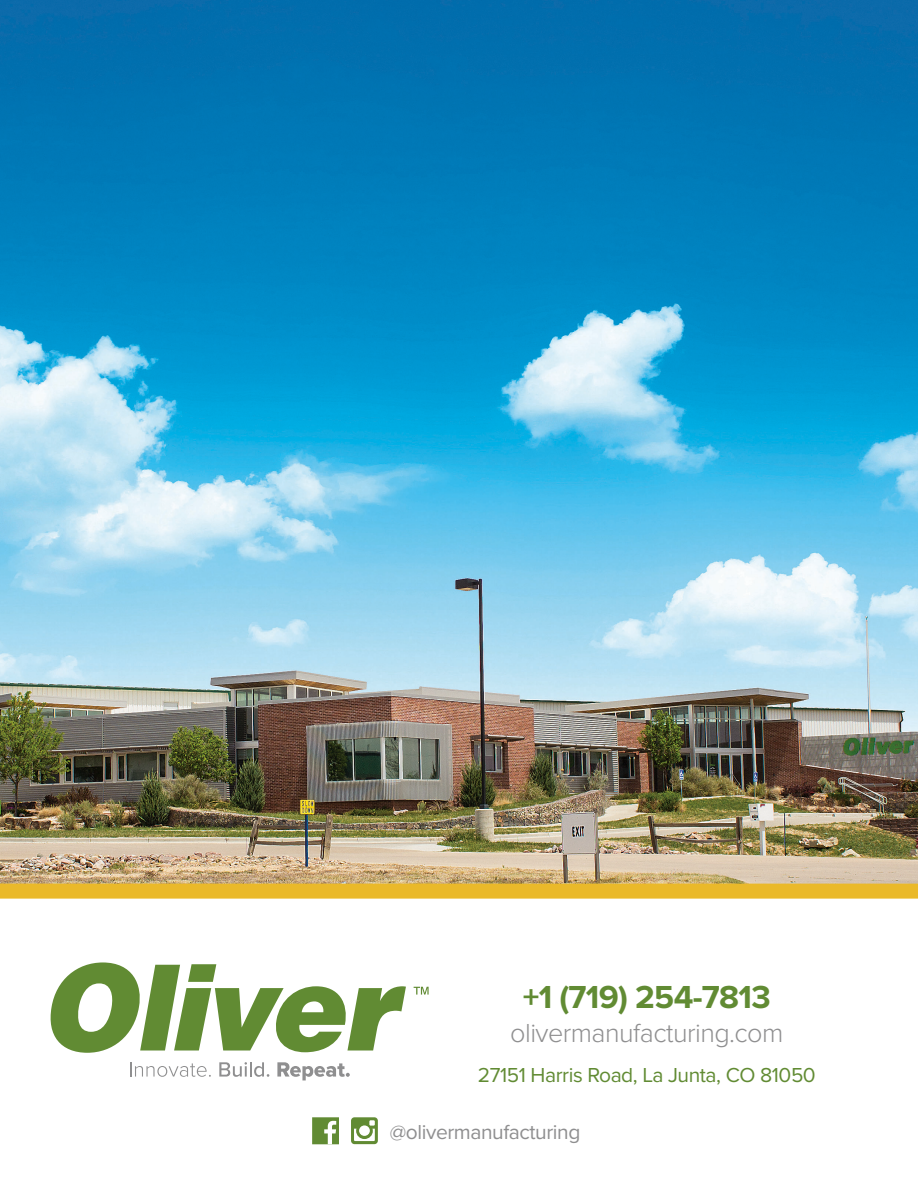
<style>
.page{position:relative;width:918px;height:1188px;background:#fff}
.page>*{position:absolute;margin:0;border:0;box-sizing:border-box;transform-origin:0 0}
.t1{font:700 33px "Proxima Nova";letter-spacing:-.02em;color:#618b33}
.t2{font:300 27px "Proxima Nova";letter-spacing:-.02em;color:#8f8f90}
.t3{font:21px "Proxima Nova";letter-spacing:-.02em;color:#618b33}
.t4{font:21px "Proxima Nova";letter-spacing:-.02em;color:#8f8f90}
</style>
<div class="page">
<img style="left:0;top:0;width:918px;height:884px">
<div style="left:0;top:884px;width:918px;height:15px;background:#eab92a"></div>
<svg style="left:51px;top:962px;width:355px;height:91px"></svg>
<svg style="left:414px;top:987px;width:15px;height:8px"></svg>
<svg style="left:130px;top:1062px;width:81px;height:15px"></svg>
<svg style="left:219px;top:1062px;width:50px;height:15px"></svg>
<svg style="left:277px;top:1062px;width:73px;height:18px"></svg>
<svg style="left:351px;top:1117px;width:27px;height:27px"></svg>
<svg style="left:312px;top:1117px;width:27px;height:27px"></svg>
<h1 class="t1" style="left:523px;top:972px;width:250px">+1 (719) 254-7813</h1>
<p class="t2" style="left:510px;top:1013px;width:275px">olivermanufacturing.com</p>
<p class="t3" style="left:478px;top:1060px;width:340px">27151 Harris Road, La Junta, CO 81050</p>
<p class="t4" style="left:390px;top:1116px;width:192px">@olivermanufacturing</p>
</div>
